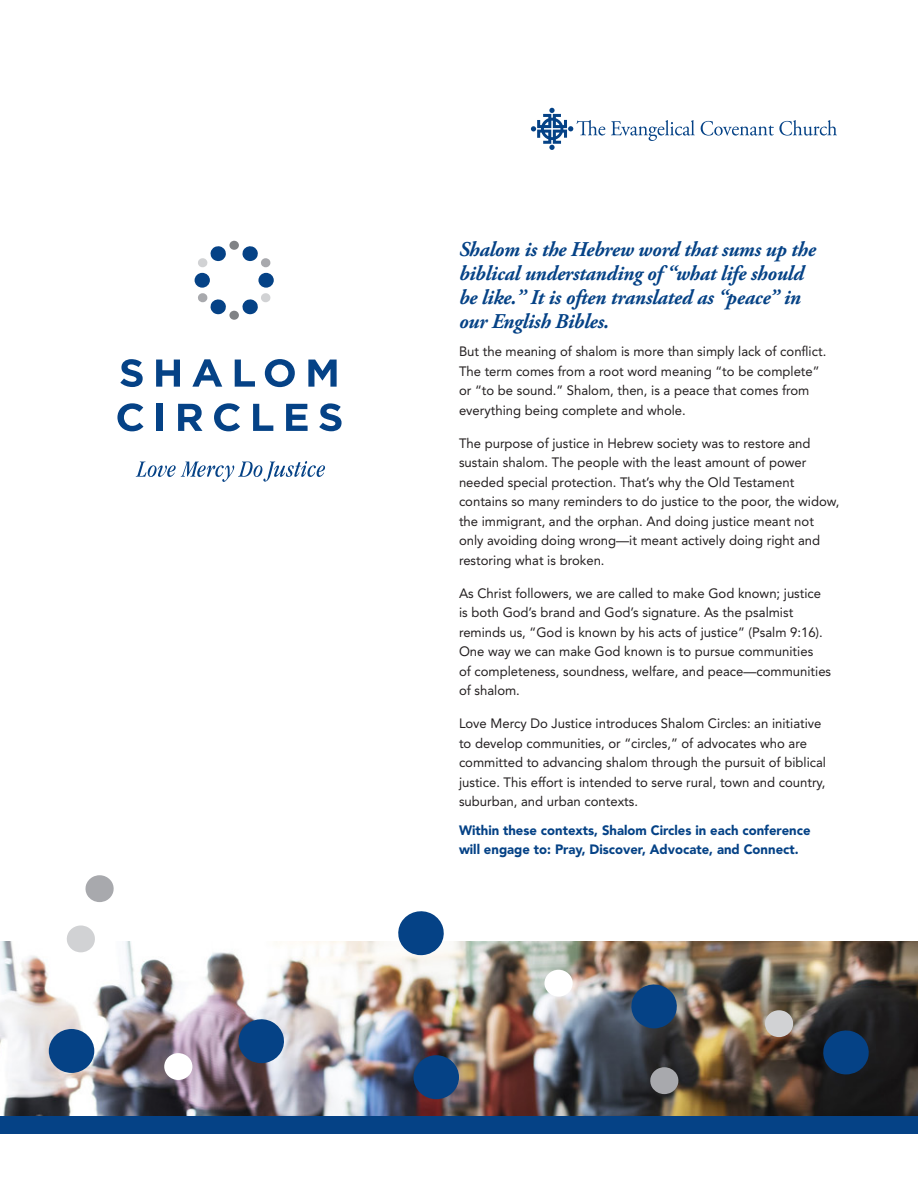
<style>
.page{position:relative;width:918px;height:1188px;background:#fff}
.page>*{position:absolute;margin:0;border:0;box-sizing:border-box;transform-origin:0 0}
.Feature_type_-_itali{font:italic 700 21px/24px "Adobe Garamond Pro";letter-spacing:-.01em;color:#054286}
.Body{font:13.5px/19.5px "Avenir LT Std";color:#231f20}
.Body-2{font:900 13.5px/19.5px "Avenir LT Std";color:#054286}
</style>
<div class="page">
<img style="left:0;top:941px;width:918px;height:175px">
<div style="left:258px;top:273px;width:16px;height:15px;background:#054286;border-radius:50%"></div>
<div style="left:195px;top:273px;width:15px;height:15px;background:#054286;border-radius:50%"></div>
<svg style="left:242px;top:246px;width:29px;height:21px"></svg>
<div style="left:229px;top:241px;width:10px;height:9px;background:#808285;border-radius:50%"></div>
<svg style="left:198px;top:246px;width:28px;height:21px"></svg>
<svg style="left:198px;top:293px;width:28px;height:21px"></svg>
<div style="left:229px;top:311px;width:10px;height:9px;background:#808285;border-radius:50%"></div>
<svg style="left:242px;top:293px;width:29px;height:21px"></svg>
<svg style="left:120px;top:359px;width:23px;height:28px"></svg>
<svg style="left:156px;top:360px;width:24px;height:27px"></svg>
<svg style="left:192px;top:359px;width:30px;height:28px"></svg>
<svg style="left:235px;top:360px;width:20px;height:27px"></svg>
<svg style="left:265px;top:359px;width:30px;height:28px"></svg>
<svg style="left:308px;top:360px;width:29px;height:27px"></svg>
<svg style="left:117px;top:403px;width:26px;height:28px"></svg>
<div style="left:157px;top:404px;width:6px;height:27px;background:#054286"></div>
<svg style="left:178px;top:404px;width:24px;height:27px"></svg>
<svg style="left:214px;top:403px;width:26px;height:28px"></svg>
<svg style="left:253px;top:404px;width:20px;height:27px"></svg>
<svg style="left:286px;top:404px;width:22px;height:27px"></svg>
<svg style="left:319px;top:403px;width:23px;height:28px"></svg>
<svg style="left:136px;top:461px;width:189px;height:21px"></svg>
<div style="left:414px;top:1055px;width:45px;height:44px;background:#054286;border-radius:50%"></div>
<svg style="left:397px;top:911px;width:48px;height:44px"></svg>
<svg style="left:822px;top:1030px;width:48px;height:44px;background:#0a376a"></svg>
<div style="left:49px;top:1029px;width:45px;height:44px;background:#054286;border-radius:50%"></div>
<svg style="left:238px;top:1016px;width:47px;height:47px;background:#386092"></svg>
<svg style="left:631px;top:984px;width:47px;height:44px;background:#1e497b"></svg>
<svg style="left:650px;top:1067px;width:29px;height:27px"></svg>
<div style="left:544px;top:970px;width:29px;height:27px;background:#fff;border-radius:50%"></div>
<svg style="left:765px;top:1010px;width:29px;height:27px"></svg>
<svg style="left:85px;top:875px;width:29px;height:27px"></svg>
<div style="left:164px;top:1053px;width:28px;height:27px;background:#fff;border-radius:50%"></div>
<svg style="left:66px;top:926px;width:29px;height:26px"></svg>
<div style="left:0;top:1116px;width:918px;height:18px;background:#054286"></div>
<svg style="left:531px;top:108px;width:74px;height:42px"></svg>
<svg style="left:611px;top:120px;width:84px;height:21px"></svg>
<svg style="left:701px;top:120px;width:136px;height:16px"></svg>
<p class="Feature_type_-_itali" style="left:459px;top:238px;width:359px">Shalom is the Hebrew word that sums up the biblical understanding of “what life should be like.” It is often translated as “peace” in our English Bibles.</p>
<p class="Body" style="left:459px;top:342px;width:369px">But the meaning of shalom is more than simply lack of conflict.<br>The term comes from a root word meaning “to be complete” or “to be sound.” Shalom, then, is a peace that comes from everything being complete and whole.</p>
<p class="Body" style="left:459px;top:434px;width:382px">The purpose of justice in Hebrew society was to restore and sustain shalom. The people with the least amount of power needed special protection. That’s why the Old Testament contains so many reminders to do justice to the poor, the widow, the immigrant, and the orphan. And doing justice meant not only avoiding doing wrong—it meant actively doing right and restoring what is broken.</p>
<p class="Body" style="left:459px;top:584px;width:374px">As Christ followers, we are called to make God known; justice is both God’s brand and God’s signature. As the psalmist reminds us, “God is known by his acts of justice” (Psalm 9:16).<br>One way we can make God known is to pursue communities<br>of completeness, soundness, welfare, and peace—communities of shalom.</p>
<p class="Body" style="left:459px;top:714px;width:369px">Love Mercy Do Justice introduces Shalom Circles: an initiative to develop communities, or “circles,” of advocates who are committed to advancing shalom through the pursuit of biblical justice. This effort is intended to serve rural, town and country, suburban, and urban contexts.</p>
<p class="Body-2" style="left:459px;top:820px;width:353px">Within these contexts, Shalom Circles in each conference will engage to: Pray, Discover, Advocate, and Connect.</p>
</div>
